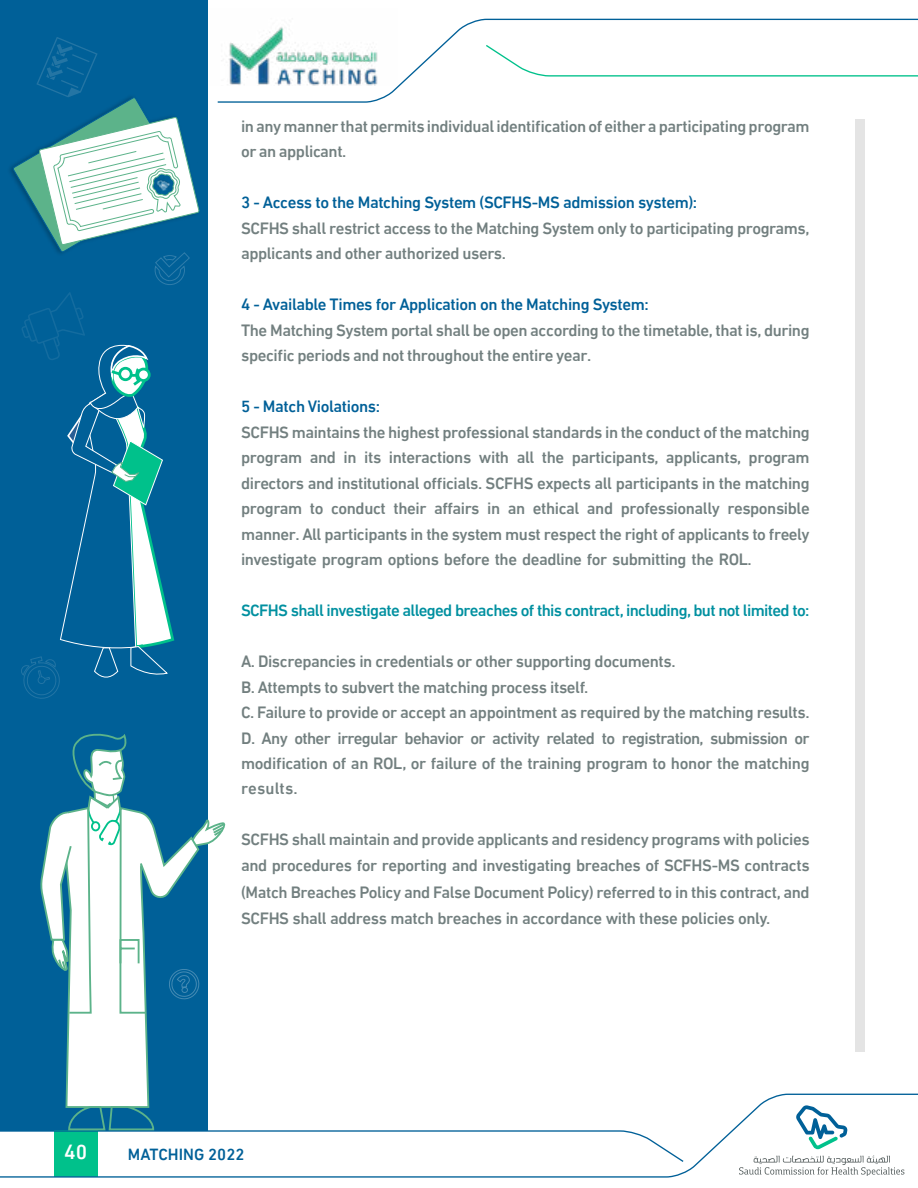
<style>
.page{position:relative;width:918px;height:1188px;background:#fff}
.page>*{position:absolute;margin:0;border:0;box-sizing:border-box;transform-origin:0 0}
.t1{font:500 20.85px "DIN Next LTW23";color:#fff}
.t2{font:500 16.8px/25.5px "DIN Next LTW23";letter-spacing:-.025em;color:#727f7f}
.t3{font:500 16.8px "DIN Next LTW23";letter-spacing:-.025em;color:#006098}
.t4{font:500 16.8px "DIN Next LTW23";letter-spacing:-.04em;color:#0090a0}
.t5{font:500 16.5px "DIN Next LTW23";color:#006098}
</style>
<div class="page">
<div style="left:0;top:0;width:208px;height:1130px;background:#006098"></div>
<svg style="left:217px;top:18px;width:701px;height:85px"></svg>
<svg style="left:484px;top:44px;width:434px;height:33px"></svg>
<svg style="left:0;top:1093px;width:918px;height:85px"></svg>
<svg style="left:796px;top:1105px;width:51px;height:44px"></svg>
<svg style="left:739px;top:1156px;width:165px;height:20px"></svg>
<div style="left:855px;top:119px;width:10px;height:933px;background:#e4e4e4"></div>
<svg style="left:21px;top:292px;width:154px;height:407px"></svg>
<svg style="left:12px;top:37px;width:187px;height:248px"></svg>
<svg style="left:0;top:733px;width:685px;height:430px"></svg>
<p class="t2" style="left:241px;top:113px;width:570px">in any manner that permits individual identification of either a participating program or an applicant.</p>
<p class="t3" style="left:241px;top:192px;width:458px">3 - Access to the Matching System (SCFHS-MS admission system):</p>
<p class="t2" style="left:241px;top:215px;width:570px">SCFHS shall restrict access to the Matching System only to participating programs, applicants and other authorized users.</p>
<p class="t3" style="left:241px;top:294px;width:409px">4 - Available Times for Application on the Matching System:</p>
<p class="t2" style="left:241px;top:317px;width:570px">The Matching System portal shall be open according to the timetable, that is, during specific periods and not throughout the entire year.</p>
<p class="t3" style="left:241px;top:396px;width:141px">5 - Match Violations:</p>
<p class="t2" style="left:241px;top:419px;width:570px;text-align:justify">SCFHS maintains the highest professional standards in the conduct of the matching program and in its interactions with all the participants, applicants, program directors and institutional officials. SCFHS expects all participants in the matching program to conduct their affairs in an ethical and professionally responsible manner. All participants in the system must respect the right of applicants to freely investigate program options before the deadline for submitting the ROL.</p>
<p class="t4" style="left:241px;top:600px;width:570px">SCFHS shall investigate alleged breaches of this contract, including, but not limited to:</p>
<p class="t2" style="left:241px;top:648px;width:570px">A. Discrepancies in credentials or other supporting documents.<br>B. Attempts to subvert the matching process itself.<br>C. Failure to provide or accept an appointment as required by the matching results.<br>D. Any other irregular behavior or activity related to registration, submission or modification of an ROL, or failure of the training program to honor the matching results.</p>
<p class="t2" style="left:241px;top:827px;width:570px;line-height:26.2px;text-align:justify">SCFHS shall maintain and provide applicants and residency programs with policies and procedures for reporting and investigating breaches of SCFHS-MS contracts (Match Breaches Policy and False Document Policy) referred to in this contract, and SCFHS shall address match breaches in accordance with these policies only.</p>
<p class="t1" style="left:64px;top:1139px;width:24px">40</p>
<p class="t5" style="left:128px;top:1145px;width:118px">MATCHING 2022</p>
</div>
